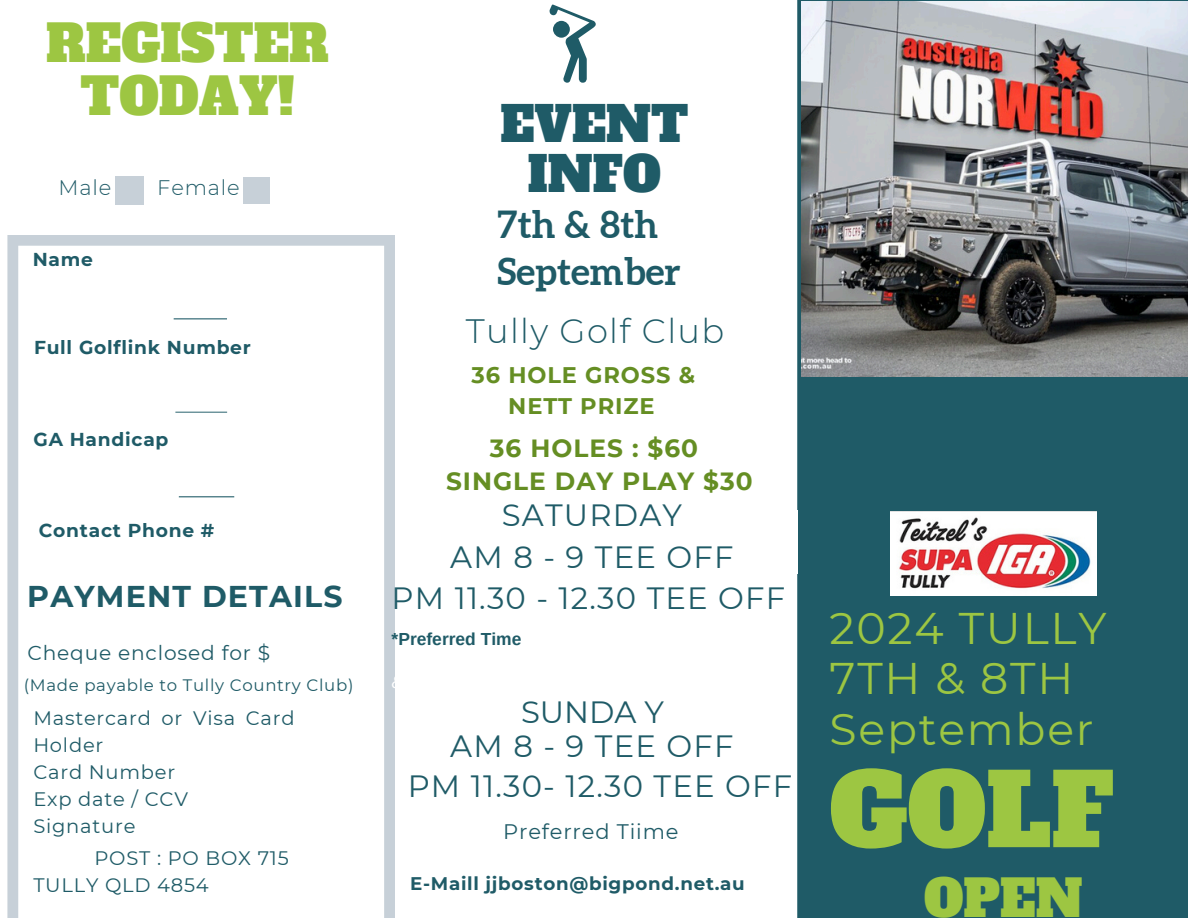
<style>
.page{position:relative;width:1188px;height:918px;background:#1f5b67}
.page>*{position:absolute;margin:0;border:0;box-sizing:border-box;transform-origin:0 0}
.t1{font:99.6px "Alfa Slab One";color:#9dc642}
.t2{font:49.8px/52.8px "Alfa Slab One";color:#9dc642;text-align:center}
.t3{font:47.85px/49.5px "Alfa Slab One";color:#1f5b67;text-align:center}
.t4{font:44.25px/50.7px "Montserrat";letter-spacing:.04em;color:#9dc642}
.t5{font:700 37.35px/47.2px "Aleo";letter-spacing:.005em;color:#1f5b67}
.t6{font:300 33.75px "Montserrat";letter-spacing:.04em;color:#1f5b67}
.t7{font:30.75px/41.7px "Montserrat";letter-spacing:.04em;color:#1f5b67;text-align:center}
.t8{font:700 30px "Montserrat";letter-spacing:.04em;color:#1f5b67}
.t9{font:700 24.9px "Montserrat";letter-spacing:.04em;color:#658e23}
.t10{font:700 22.5px/30.3px "Montserrat";letter-spacing:.04em;color:#658e23;text-align:center}
.t11{font:21px "Montserrat";letter-spacing:.04em;color:#1f5b67}
.t12{font:300 21px "Montserrat";letter-spacing:.04em;color:#1f5b67}
.t13{font:20.1px "Montserrat";letter-spacing:.04em;color:#1f5b67}
.t14{font:19.5px/27px "Montserrat";letter-spacing:.04em;color:#1f5b67}
.t15{font:700 18.75px "Montserrat";letter-spacing:.04em;color:#1f5b67}
.t16{font:700 18.3px "Montserrat";letter-spacing:.04em;color:#1f5b67}
.t17{font:700 17.4px "Arimo";color:#1f5b67}
.t18{font:16.65px "Montserrat";letter-spacing:.04em;color:#1f5b67}
</style>
<div class="page">
<img style="left:801px;top:2px;width:387px;height:374px">
<div style="left:0;top:0;width:797px;height:918px;background:#fff"></div>
<svg style="left:550px;top:5px;width:46px;height:78px"></svg>
<img style="left:890px;top:511px;width:206px;height:85px">
<div style="left:116px;top:176px;width:28px;height:28px;background:#c7d0d8"></div>
<svg style="left:7px;top:235px;width:388px;height:683px"></svg>
<svg style="left:174px;top:318px;width:53px;height:1px"></svg>
<svg style="left:175px;top:412px;width:52px;height:1px"></svg>
<svg style="left:179px;top:496px;width:55px;height:1px"></svg>
<div style="left:243px;top:177px;width:27px;height:27px;background:#c7d0d8"></div>
<p class="t2" style="left:46px;top:18px;width:284px">REGISTER<br>TODAY!</p>
<p class="t12" style="left:59px;top:175px;width:54px">Male</p>
<p class="t12" style="left:157px;top:175px;width:84px">Female</p>
<p class="t15" style="left:33px;top:248px;width:62px">Name</p>
<p class="t15" style="left:34px;top:336px;width:218px">Full Golflink Number</p>
<p class="t15" style="left:34px;top:428px;width:136px">GA Handicap</p>
<p class="t3" style="left:500px;top:101px;width:189px">EVENT<br>INFO</p>
<p class="t5" style="left:498px;top:201px;width:185px">7th &amp; 8th<br>September</p>
<p class="t6" style="left:466px;top:310px;width:260px">Tully Golf Club</p>
<h5 class="t10" style="left:472px;top:360px;width:225px">36 HOLE GROSS &amp;<br>NETT PRIZE</h5>
<h6 class="t9" style="left:490px;top:433px;width:210px">36 HOLES : $60</h6>
<p class="t9" style="left:446px;top:466px;width:308px">SINGLE DAY PLAY $30</p>
<p class="t7" style="left:392px;top:494px;width:395px">SATURDAY<br>AM 8 - 9 TEE OFF<br>PM 11.30 - 12.30 TEE OFF</p>
<p class="t17" style="left:392px;top:630px;width:131px">*Preferred Time</p>
<h3 class="t15" style="left:39px;top:519px;width:177px">Contact Phone #</h3>
<p class="t8" style="left:27px;top:578px;width:317px">PAYMENT DETAILS</p>
<p class="t13" style="left:28px;top:641px;width:244px">Cheque enclosed for $</p>
<p class="t18" style="left:24px;top:674px;width:331px">(Made payable to Tully Country Club)</p>
<p class="t14" style="left:33px;top:704px;width:263px">Mastercard or Visa Card<br>Holder</p>
<p class="t14" style="left:33px;top:758px;width:143px">Card Number</p>
<h4 class="t14" style="left:33px;top:785px;width:156px">Exp date / CCV<br>Signature</h4>
<p class="t14" style="left:95px;top:845px;width:196px">POST : PO BOX 715</p>
<p class="t14" style="left:33px;top:872px;width:177px">TULLY QLD 4854</p>
<p class="t16" style="left:410px;top:872px;width:336px">E-Maill jjboston@bigpond.net.au</p>
<p class="t7" style="left:450px;top:695px;width:285px;line-height:33.8px">SUNDA Y<br>AM 8 - 9 TEE OFF</p>
<p class="t7" style="left:408px;top:765px;width:386px">PM 11.30- 12.30 TEE OFF</p>
<p class="t11" style="left:503px;top:819px;width:177px">Preferred Tiime</p>
<h1 class="t4" style="left:830px;top:602px;width:278px">2024 TULLY<br>7TH &amp; 8TH<br>September</h1>
<h1 class="t1" style="left:830px;top:744px;width:286px">GOLF</h1>
<h1 class="t2" style="left:924px;top:873px;width:160px">OPEN</h1>
</div>
